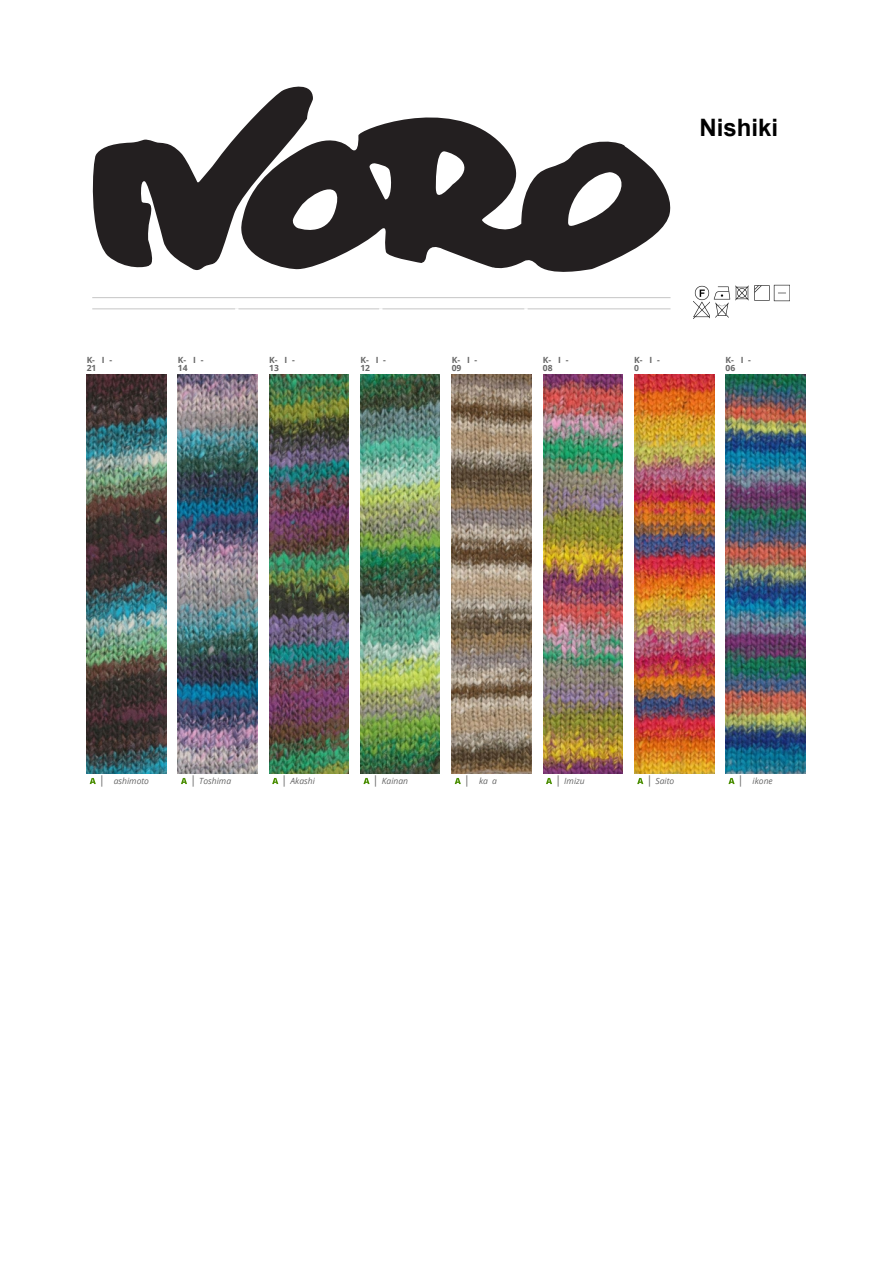
<style>
.page{position:relative;width:893px;height:1263px;background:#fff}
.page>*{position:absolute;margin:0;border:0;box-sizing:border-box;transform-origin:0 0}
.t1{font:700 24px "Arial";color:#000}
.t2{font:italic 8.55px "Open Sans";color:#666}
.t3{font:700 8.55px/8.6px "Open Sans";color:#666}
.s1{font-style:normal;font-size:11.4px}
</style>
<div class="page">
<svg style="left:92px;top:86px;width:221px;height:185px"></svg>
<svg style="left:241px;top:95px;width:430px;height:177px;fill:#231f20"></svg>
<svg style="left:90px;top:778px;width:6px;height:6px"></svg>
<svg style="left:181px;top:778px;width:6px;height:6px"></svg>
<svg style="left:272px;top:778px;width:6px;height:6px"></svg>
<svg style="left:363px;top:778px;width:7px;height:6px"></svg>
<svg style="left:455px;top:778px;width:6px;height:6px"></svg>
<svg style="left:546px;top:778px;width:6px;height:6px"></svg>
<svg style="left:637px;top:778px;width:6px;height:6px"></svg>
<svg style="left:728px;top:778px;width:7px;height:6px"></svg>
<hr style="left:92px;top:297px;width:578px;height:1px;background:#ccc">
<hr style="left:92px;top:308px;width:145px;height:1px;background:#ccc">
<hr style="left:237px;top:308px;width:144px;height:1px;background:#ccc">
<hr style="left:381px;top:308px;width:145px;height:1px;background:#ccc">
<hr style="left:526px;top:308px;width:144px;height:1px;background:#ccc">
<hr style="left:235px;top:308px;width:4px;height:22px;background:#fff">
<hr style="left:379px;top:308px;width:4px;height:22px;background:#fff">
<hr style="left:524px;top:308px;width:4px;height:22px;background:#fff">
<img style="left:693px;top:285px;width:17px;height:33px">
<img style="left:713px;top:286px;width:17px;height:32px">
<img style="left:735px;top:285px;width:14px;height:16px">
<img style="left:754px;top:285px;width:16px;height:16px">
<img style="left:773px;top:285px;width:17px;height:16px">
<img style="left:87px;top:375px;width:80px;height:399px">
<img style="left:178px;top:375px;width:80px;height:399px">
<img style="left:269px;top:375px;width:80px;height:399px">
<img style="left:360px;top:375px;width:80px;height:399px">
<img style="left:452px;top:375px;width:80px;height:399px">
<img style="left:543px;top:375px;width:80px;height:399px">
<img style="left:634px;top:375px;width:80px;height:399px">
<img style="left:726px;top:375px;width:79px;height:399px">
<h1 class="t1" style="left:699px;top:118px;width:80px">Nishiki</h1>
<p class="t3" style="left:87px;top:356px;width:27px">K- I -<br>21</p>
<p class="t3" style="left:178px;top:356px;width:27px">K- I -<br>14</p>
<p class="t3" style="left:269px;top:356px;width:27px">K- I -<br>13</p>
<p class="t3" style="left:360px;top:356px;width:27px">K- I -<br>12</p>
<p class="t3" style="left:452px;top:356px;width:27px">K- I -<br>09</p>
<p class="t3" style="left:543px;top:356px;width:27px">K- I -<br>08</p>
<p class="t3" style="left:634px;top:356px;width:27px">K- I -<br>0</p>
<p class="t3" style="left:725px;top:356px;width:27px">K- I -<br>06</p>
<p class="t2" style="left:99px;top:777px;width:52px"><span class="s1">|</span> ashimoto</p>
<p class="t2" style="left:190px;top:777px;width:43px"><span class="s1">|</span> Toshima</p>
<p class="t2" style="left:281px;top:777px;width:35px"><span class="s1">|</span> Akashi</p>
<p class="t2" style="left:373px;top:777px;width:37px"><span class="s1">|</span> Kainan</p>
<p class="t2" style="left:464px;top:777px;width:35px"><span class="s1">|</span> ka a</p>
<p class="t2" style="left:555px;top:777px;width:31px"><span class="s1">|</span> Imizu</p>
<p class="t2" style="left:646px;top:777px;width:29px"><span class="s1">|</span> Saito</p>
<p class="t2" style="left:738px;top:777px;width:37px"><span class="s1">|</span> ikone</p>
</div>
